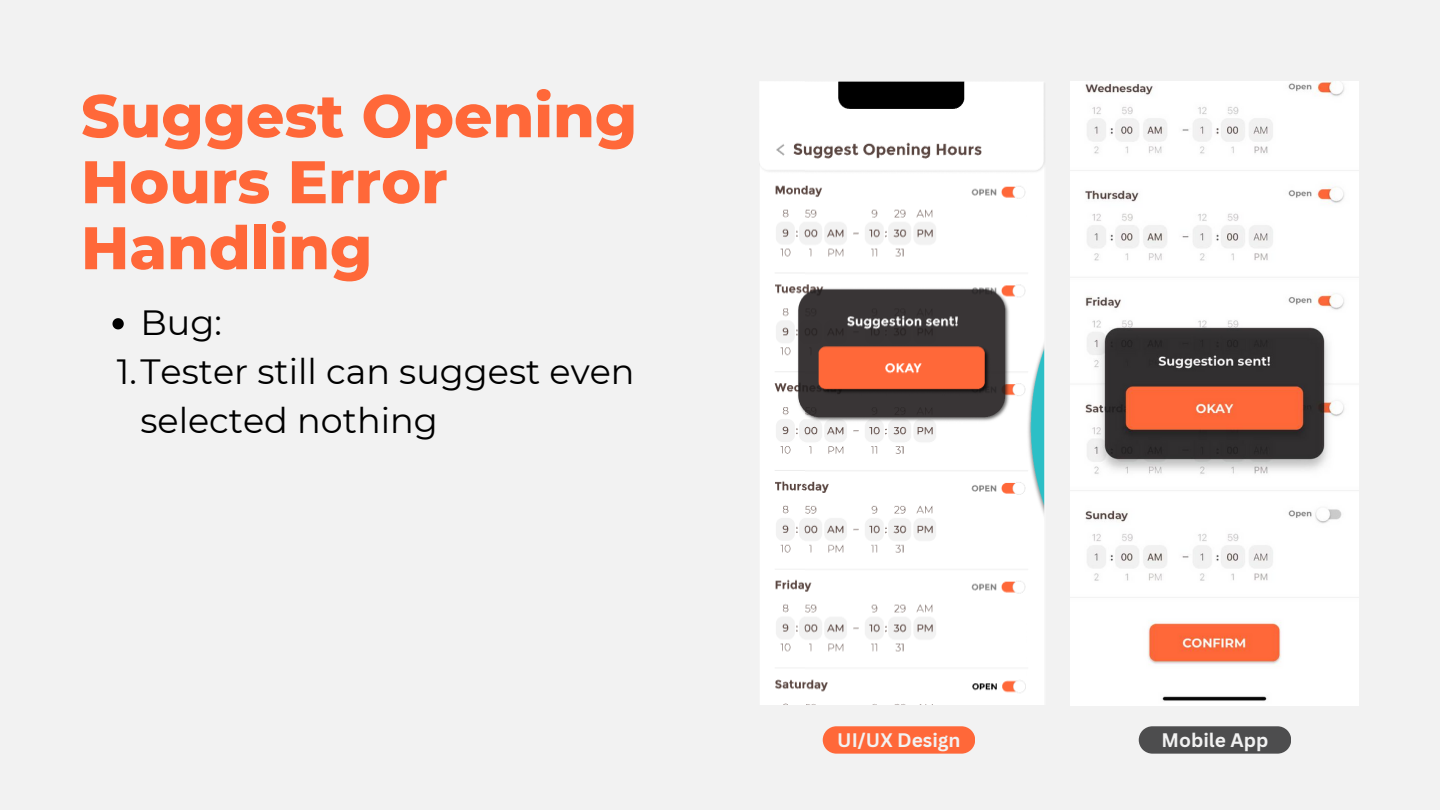
<style>
.page{position:relative;width:1440px;height:810px;background:#f2f2f2}
.page>*{position:absolute;margin:0;border:0;box-sizing:border-box;transform-origin:0 0}
.t1{font:800 60px/66px "Montserrat";color:#ff6839}
.t2{font:35px/48.8px "Montserrat";color:#000}
.t3{font:700 19.1px "Canva Sans";color:#f2f2f2}
</style>
<div class="page">
<svg style="left:823px;top:726px;width:152px;height:28px;background:#fe7043"></svg>
<svg style="left:1139px;top:726px;width:152px;height:28px;background:#565657"></svg>
<img style="left:760px;top:81px;width:285px;height:623px">
<img style="left:1071px;top:81px;width:288px;height:624px">
<svg style="left:112px;top:318px;width:12px;height:11px"></svg>
<p class="t1" style="left:81px;top:83px;width:558px">Suggest Opening<br>Hours Error<br>Handling</p>
<p class="t2" style="left:140px;top:298px;width:83px">Bug:</p>
<p class="t2" style="left:140px;top:347px;width:496px;text-indent:-24px">1.Tester still can suggest even selected nothing</p>
<p class="t3" style="left:837px;top:726px;width:125px">UI/UX Design</p>
<p class="t3" style="left:1162px;top:726px;width:108px">Mobile App</p>
</div>
